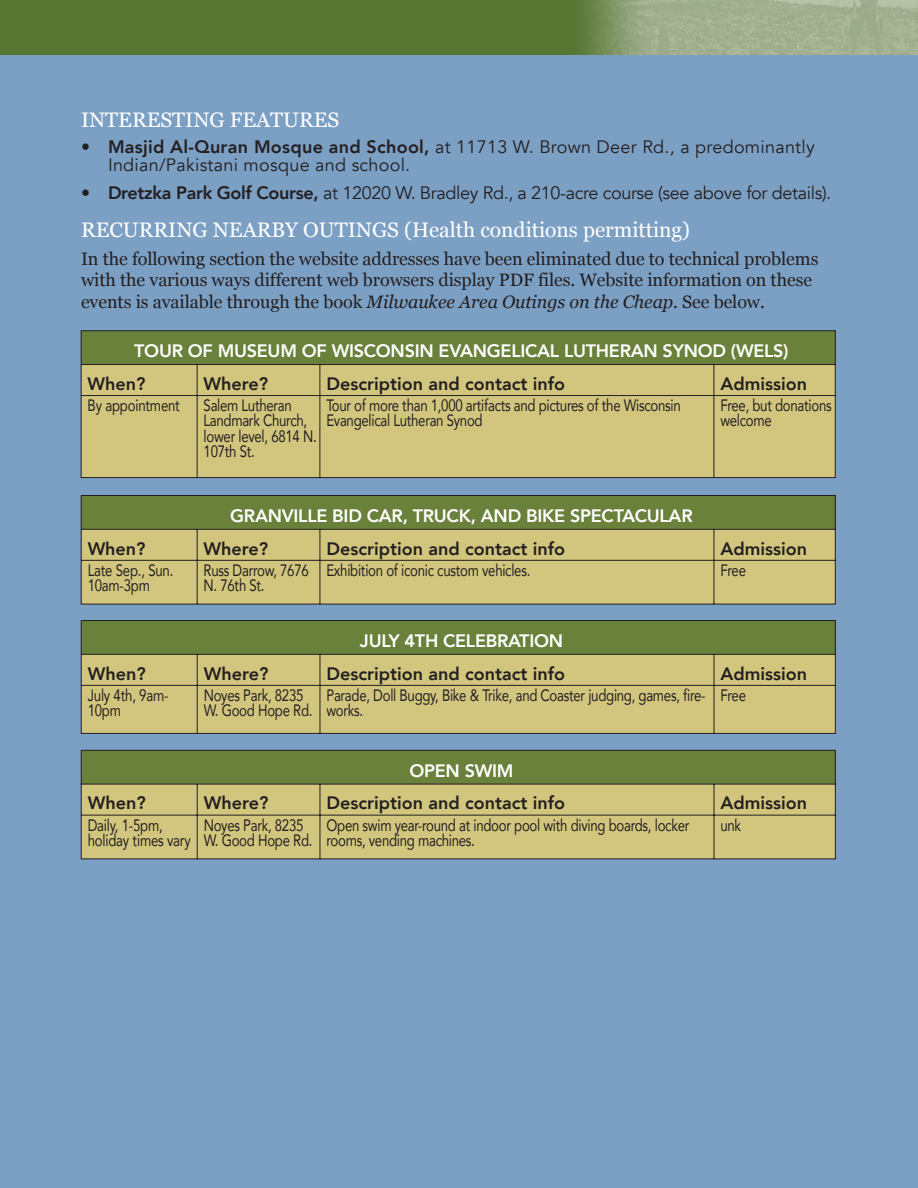
<style>
.page{position:relative;width:918px;height:1188px;background:#fff}
.page>*{position:absolute;margin:0;border:0;box-sizing:border-box;transform-origin:0 0}
.t1{font:21px "Georgia";color:#fff}
.t2{font:18px/21.6px "Georgia";letter-spacing:-.005em;color:#231f20}
.t3{font:800 18px "Avenir";color:#231f20}
.t4{font:800 18px "Avenir";letter-spacing:-.015em;color:#fff}
.t5{font:18px/18.6px "Avenir";letter-spacing:.015em;color:#231f20}
.t6{font:18px "Avenir";letter-spacing:-.02em;color:#231f20}
.t7{font:16.5px/15.3px "Avenir";letter-spacing:-.02em;color:#231f20;scale:.8 1}
.s1{font-weight:800}
.s2{font-style:italic}
</style>
<div class="page">
<div style="left:0;top:54px;width:918px;height:1134px;background:#7c9fc4"></div>
<img style="left:0;top:0;width:918px;height:54px">
<div style="left:81px;top:331px;width:754px;height:34px;background:#6a813b"></div>
<div style="left:82px;top:365px;width:753px;height:112px;background:#d2c67e"></div>
<hr style="left:81px;top:331px;width:1px;height:147px;background:#231f20">
<hr style="left:835px;top:331px;width:1px;height:147px;background:#231f20">
<hr style="left:197px;top:365px;width:1px;height:113px;background:#231f20">
<hr style="left:320px;top:365px;width:1px;height:113px;background:#231f20">
<hr style="left:714px;top:365px;width:1px;height:113px;background:#231f20">
<hr style="left:81px;top:330px;width:754px;height:1px;background:#231f20">
<hr style="left:81px;top:364px;width:754px;height:1px;background:#231f20">
<hr style="left:81px;top:395px;width:754px;height:1px;background:#231f20">
<hr style="left:81px;top:477px;width:754px;height:1px;background:#231f20">
<div style="left:81px;top:495px;width:754px;height:34px;background:#6a813b"></div>
<div style="left:82px;top:530px;width:753px;height:74px;background:#d2c67e"></div>
<hr style="left:81px;top:495px;width:1px;height:109px;background:#231f20">
<hr style="left:835px;top:495px;width:1px;height:109px;background:#231f20">
<hr style="left:197px;top:529px;width:1px;height:75px;background:#231f20">
<hr style="left:320px;top:529px;width:1px;height:75px;background:#231f20">
<hr style="left:714px;top:529px;width:1px;height:75px;background:#231f20">
<hr style="left:81px;top:495px;width:754px;height:1px;background:#231f20">
<hr style="left:81px;top:529px;width:754px;height:1px;background:#231f20">
<hr style="left:81px;top:560px;width:754px;height:1px;background:#231f20">
<hr style="left:81px;top:604px;width:754px;height:1px;background:#231f20">
<div style="left:81px;top:621px;width:754px;height:33px;background:#6a813b"></div>
<div style="left:82px;top:655px;width:753px;height:78px;background:#d2c67e"></div>
<hr style="left:81px;top:620px;width:1px;height:114px;background:#231f20">
<hr style="left:835px;top:620px;width:1px;height:114px;background:#231f20">
<hr style="left:197px;top:654px;width:1px;height:79px;background:#231f20">
<hr style="left:320px;top:654px;width:1px;height:79px;background:#231f20">
<hr style="left:714px;top:654px;width:1px;height:79px;background:#231f20">
<hr style="left:81px;top:620px;width:754px;height:1px;background:#231f20">
<hr style="left:81px;top:654px;width:754px;height:1px;background:#231f20">
<hr style="left:81px;top:685px;width:754px;height:1px;background:#231f20">
<hr style="left:81px;top:733px;width:754px;height:1px;background:#231f20">
<div style="left:81px;top:750px;width:754px;height:34px;background:#6a813b"></div>
<div style="left:82px;top:785px;width:753px;height:74px;background:#d2c67e"></div>
<hr style="left:81px;top:750px;width:1px;height:109px;background:#231f20">
<hr style="left:835px;top:750px;width:1px;height:109px;background:#231f20">
<hr style="left:197px;top:784px;width:1px;height:75px;background:#231f20">
<hr style="left:320px;top:784px;width:1px;height:75px;background:#231f20">
<hr style="left:714px;top:784px;width:1px;height:75px;background:#231f20">
<hr style="left:81px;top:750px;width:754px;height:1px;background:#231f20">
<hr style="left:81px;top:784px;width:754px;height:1px;background:#231f20">
<hr style="left:81px;top:815px;width:754px;height:1px;background:#231f20">
<hr style="left:81px;top:859px;width:754px;height:1px;background:#231f20">
<p class="t1" style="left:81px;top:111px;width:260px">INTERESTING FEATURES</p>
<p class="t5" style="left:108px;top:137px;width:708px;text-indent:-27px"><span class="s1">• Masjid Al-Quran Mosque and School,</span> at 11713 W. Brown Deer Rd., a predominantly<br>Indian/Pakistani mosque and school.</p>
<p class="t6" style="left:81px;top:181px;width:752px"><span class="s1">• Dretzka Park Golf Course,</span> at 12020 W. Bradley Rd., a 210-acre course (see above for details).</p>
<p class="t1" style="left:81px;top:221px;width:611px">RECURRING NEARBY OUTINGS (Health conditions permitting)</p>
<p class="t2" style="left:81px;top:249px;width:739px">In the following section the website addresses have been eliminated due to technical problems with the various ways different web browsers display PDF files. Website information on these events is available through the book <span class="s2">Milwaukee Area Outings on the Cheap</span>. See below.</p>
<p class="t4" style="left:134px;top:339px;width:656px">TOUR OF MUSEUM OF WISCONSIN EVANGELICAL LUTHERAN SYNOD (WELS)</p>
<p class="t3" style="left:88px;top:372px;width:59px">When?</p>
<p class="t3" style="left:204px;top:372px;width:66px">Where?</p>
<p class="t3" style="left:326px;top:372px;width:240px">Description and contact info</p>
<p class="t3" style="left:720px;top:372px;width:88px">Admission</p>
<p class="t7" style="left:88px;top:398px;width:117px">By appointment</p>
<p class="t7" style="left:204px;top:398px;width:143px">Salem Lutheran<br>Landmark Church, lower level, 6814 N.<br>107th St.</p>
<p class="t7" style="left:326px;top:398px;width:445px">Tour of more than 1,000 artifacts and pictures of the Wisconsin<br>Evangelical Lutheran Synod</p>
<p class="t7" style="left:720px;top:398px;width:141px">Free, but donations welcome</p>
<p class="t4" style="left:230px;top:504px;width:464px">GRANVILLE BID CAR, TRUCK, AND BIKE SPECTACULAR</p>
<p class="t3" style="left:88px;top:537px;width:59px">When?</p>
<p class="t3" style="left:204px;top:537px;width:66px">Where?</p>
<p class="t3" style="left:326px;top:537px;width:240px">Description and contact info</p>
<p class="t3" style="left:720px;top:537px;width:88px">Admission</p>
<p class="t7" style="left:88px;top:563px;width:109px">Late Sep., Sun.<br>10am-3pm</p>
<p class="t7" style="left:204px;top:563px;width:133px">Russ Darrow, 7676<br>N. 76th St.</p>
<p class="t7" style="left:326px;top:563px;width:257px">Exhibition of iconic custom vehicles.</p>
<p class="t7" style="left:720px;top:563px;width:33px">Free</p>
<p class="t4" style="left:360px;top:629px;width:205px">JULY 4TH CELEBRATION</p>
<p class="t3" style="left:88px;top:662px;width:59px">When?</p>
<p class="t3" style="left:204px;top:662px;width:66px">Where?</p>
<p class="t3" style="left:326px;top:662px;width:240px">Description and contact info</p>
<p class="t3" style="left:720px;top:662px;width:88px">Admission</p>
<p class="t7" style="left:88px;top:688px;width:103px">July 4th, 9am-<br>10pm</p>
<p class="t7" style="left:204px;top:688px;width:138px">Noyes Park, 8235<br>W. Good Hope Rd.</p>
<p class="t7" style="left:326px;top:688px;width:475px">Parade, Doll Buggy, Bike &amp; Trike, and Coaster judging, games, fire&shy;works.</p>
<p class="t7" style="left:720px;top:688px;width:33px">Free</p>
<p class="t4" style="left:409px;top:759px;width:106px">OPEN SWIM</p>
<p class="t3" style="left:88px;top:791px;width:59px">When?</p>
<p class="t3" style="left:204px;top:791px;width:66px">Where?</p>
<p class="t3" style="left:326px;top:791px;width:240px">Description and contact info</p>
<p class="t3" style="left:720px;top:791px;width:88px">Admission</p>
<p class="t7" style="left:88px;top:817px;width:130px">Daily, 1-5pm, holiday times vary</p>
<p class="t7" style="left:204px;top:817px;width:138px">Noyes Park, 8235<br>W. Good Hope Rd.</p>
<p class="t7" style="left:326px;top:817px;width:455px">Open swim year-round at indoor pool with diving boards, locker rooms, vending machines.</p>
<p class="t7" style="left:720px;top:817px;width:27px">unk</p>
</div>
